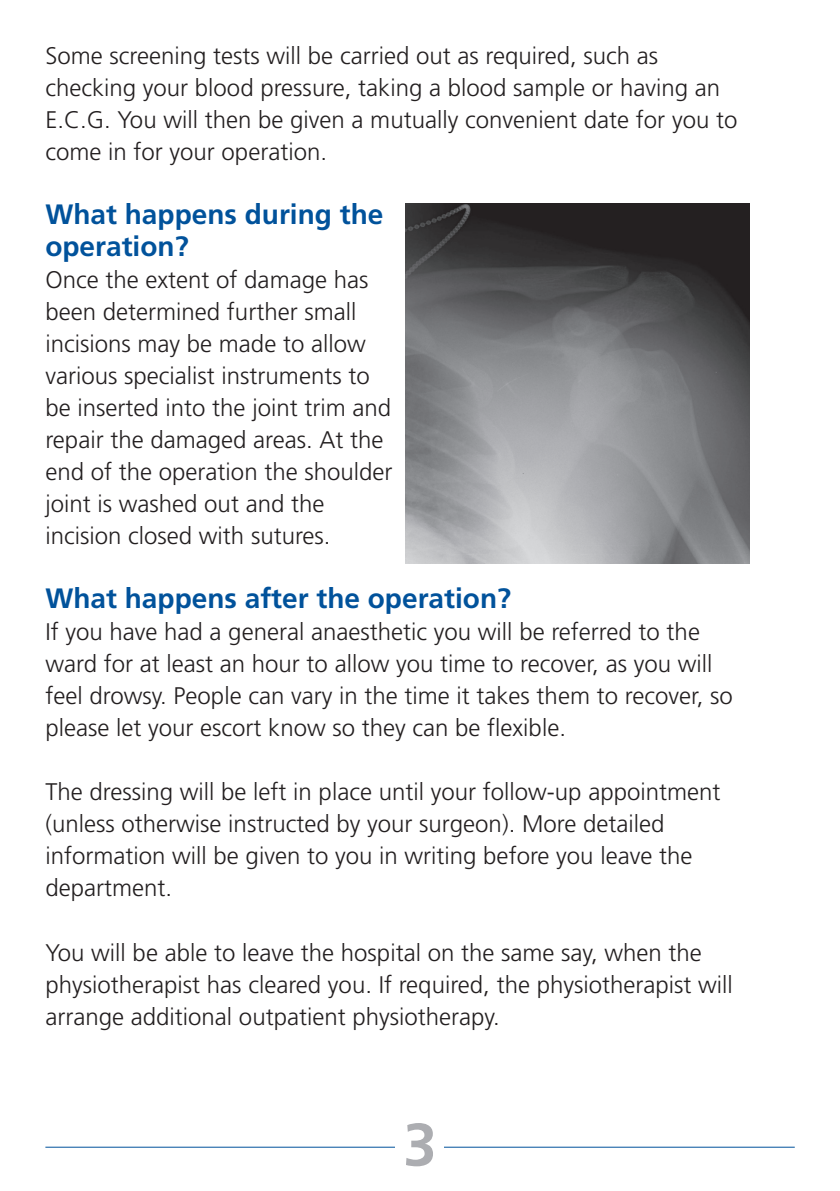
<style>
.page{position:relative;width:840px;height:1191px;background:#fff}
.page>*{position:absolute;margin:0;border:0;box-sizing:border-box;transform-origin:0 0}
.t1{font:700 60px "Frutiger";color:#acadb1}
.t2{font:700 28px/32px "Frutiger";color:#01529b}
.t3{font:300 24px/32px "Frutiger";color:#231f20}
</style>
<div class="page">
<img style="left:405px;top:203px;width:343px;height:360px">
<hr style="left:45px;top:1146px;width:749px;height:1px;background:#01529b">
<div style="left:395px;top:1077px;width:49px;height:114px;background:#fff"></div>
<p class="t3" style="left:45px;top:40px;width:693px">Some screening tests will be carried out as required, such as checking your blood pressure, taking a blood sample or having an E.C.G. You will then be given a mutually convenient date for you to come in for your operation.</p>
<p class="t2" style="left:45px;top:198px;width:339px">What happens during the operation?</p>
<p class="t3" style="left:45px;top:264px;width:348px">Once the extent of damage has been determined further small incisions may be made to allow various specialist instruments to be inserted into the joint trim and repair the damaged areas. At the end of the operation the shoulder joint is washed out and the incision closed with sutures.</p>
<p class="t2" style="left:45px;top:582px;width:467px">What happens after the operation?</p>
<p class="t3" style="left:45px;top:616px;width:688px">If you have had a general anaesthetic you will be referred to the ward for at least an hour to allow you time to recover, as you will feel drowsy. People can vary in the time it takes them to recover, so please let your escort know so they can be flexible.</p>
<p class="t3" style="left:45px;top:776px;width:676px">The dressing will be left in place until your follow-up appointment (unless otherwise instructed by your surgeon). More detailed information will be given to you in writing before you leave the department.</p>
<p class="t3" style="left:45px;top:936px;width:688px">You will be able to leave the hospital on the same say, when the physiotherapist has cleared you. If required, the physiotherapist will arrange additional outpatient physiotherapy.</p>
<h1 class="t1" style="left:403px;top:1109px;width:35px">3</h1>
</div>
